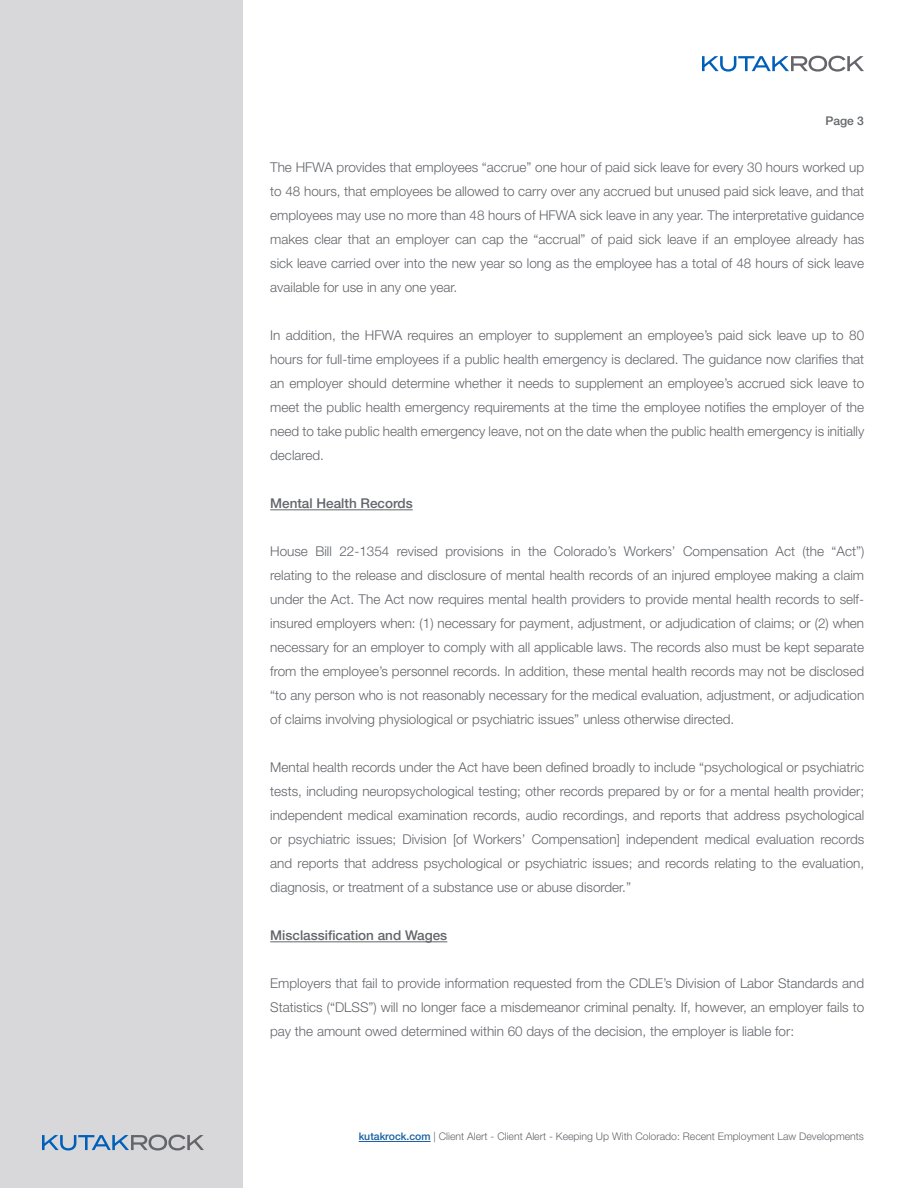
<style>
.page{position:relative;width:918px;height:1188px;background:#fff}
.page>*{position:absolute;margin:0;border:0;box-sizing:border-box;transform-origin:0 0}
.t1{font:300 13.5px/24px "Helvetica Neue LT Std";color:#63656a;text-align:justify}
.t2{font:500 13.5px "Helvetica Neue LT Std";color:#63656a}
.t3{font:500 12px "Helvetica Neue LT Std";color:#63656a}
.t4{font:300 10.5px "Helvetica Neue LT Std";color:#63656a}
.s1{font-weight:500;color:#175d9e}
</style>
<div class="page">
<div style="left:0;top:0;width:243px;height:1188px;background:#d8d8da"></div>
<svg style="left:702px;top:56px;width:162px;height:16px"></svg>
<hr style="left:270px;top:509px;width:143px;height:1px;background:#63656a">
<hr style="left:270px;top:941px;width:177px;height:1px;background:#63656a">
<hr style="left:359px;top:1141px;width:72px;height:1px;background:#175d9e">
<svg style="left:42px;top:1135px;width:162px;height:16px"></svg>
<p class="t3" style="left:826px;top:113px;width:40px">Page 3</p>
<p class="t1" style="left:270px;top:155px;width:596px">The HFWA provides that employees “accrue” one hour of paid sick leave for every 30 hours worked up to 48 hours, that employees be allowed to carry over any accrued but unused paid sick leave, and that employees may use no more than 48 hours of HFWA sick leave in any year. The interpretative guidance makes clear that an employer can cap the “accrual” of paid sick leave if an employee already has sick leave carried over into the new year so long as the employee has a total of 48 hours of sick leave available for use in any one year.</p>
<p class="t1" style="left:270px;top:323px;width:596px">In addition, the HFWA requires an employer to supplement an employee’s paid sick leave up to 80 hours for full-time employees if a public health emergency is declared. The guidance now clarifies that an employer should determine whether it needs to supplement an employee’s accrued sick leave to meet the public health emergency requirements at the time the employee notifies the employer of the need to take public health emergency leave, not on the date when the public health emergency is initially declared.</p>
<p class="t2" style="left:270px;top:496px;width:144px">Mental Health Records</p>
<p class="t1" style="left:270px;top:539px;width:596px">House Bill 22-1354 revised provisions in the Colorado’s Workers’ Compensation Act (the “Act”) relating to the release and disclosure of mental health records of an injured employee making a claim under the Act. The Act now requires mental health providers to provide mental health records to self&shy;insured employers when: (1) necessary for payment, adjustment, or adjudication of claims; or (2) when necessary for an employer to comply with all applicable laws. The records also must be kept separate from the employee’s personnel records. In addition, these mental health records may not be disclosed “to any person who is not reasonably necessary for the medical evaluation, adjustment, or adjudication of claims involving physiological or psychiatric issues” unless otherwise directed.</p>
<p class="t1" style="left:270px;top:755px;width:596px">Mental health records under the Act have been defined broadly to include “psychological or psychiatric tests, including neuropsychological testing; other records prepared by or for a mental health provider; independent medical examination records, audio recordings, and reports that address psychological or psychiatric issues; Division [of Workers’ Compensation] independent medical evaluation records and reports that address psychological or psychiatric issues; and records relating to the evaluation, diagnosis, or treatment of a substance use or abuse disorder.”</p>
<p class="t2" style="left:270px;top:928px;width:179px">Misclassification and Wages</p>
<p class="t1" style="left:270px;top:971px;width:596px">Employers that fail to provide information requested from the CDLE’s Division of Labor Standards and Statistics (“DLSS”) will no longer face a misdemeanor criminal penalty. If, however, an employer fails to pay the amount owed determined within 60 days of the decision, the employer is liable for:</p>
<p class="t4" style="left:359px;top:1130px;width:507px"><span class="s1">kutakrock.com</span> | Client Alert - Client Alert - Keeping Up With Colorado: Recent Employment Law Developments</p>
</div>
